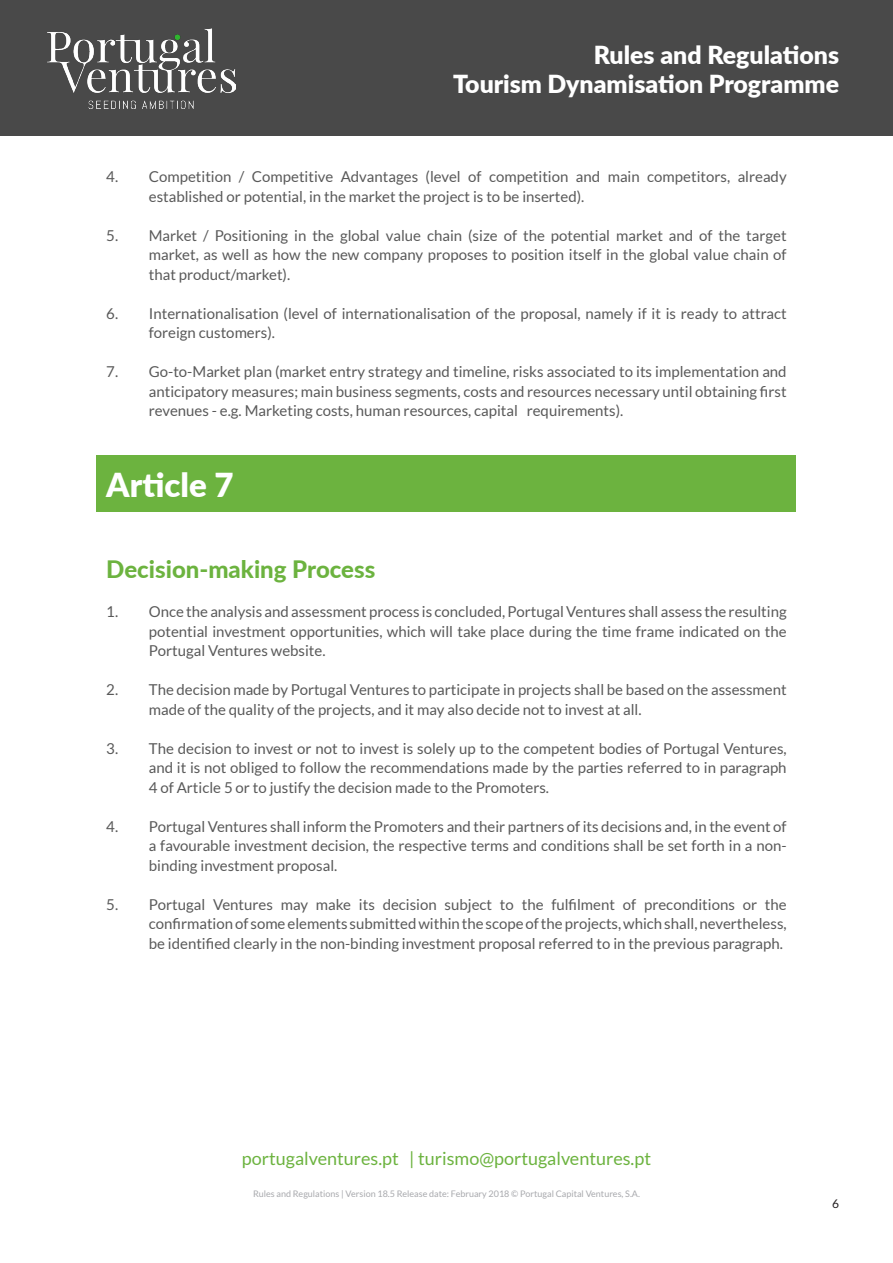
<style>
.page{position:relative;width:893px;height:1263px;background:#fff}
.page>*{position:absolute;margin:0;border:0;box-sizing:border-box;transform-origin:0 0}
.titulos_PV{font:900 33px "Lato";color:#fff}
.t1{font:900 24.9px/29.8px "Lato";color:#fff;text-align:right}
.subtitulos_PV{font:800 24px "Lato";color:#6cb33f}
.t2{font:18px "Lato";color:#6cb33f}
.bullets{font:15px/19.5px "Lato";color:#595959;text-align:justify}
.t3{font:12px "Lato";color:#231f20}
.t4{font:9px "Lato";color:#a8a9ad}
</style>
<div class="page">
<div style="left:1px;top:1px;width:892px;height:135px;background:#494949"></div>
<img style="left:48px;top:28px;width:187px;height:81px">
<div style="left:97px;top:455px;width:699px;height:56px;background:#6cb33f"></div>
<h2 class="t1" style="left:453px;top:38px;width:387px">Rules and Regulations<br>Tourism Dynamisation Programme</h2>
<p class="bullets" style="left:149px;top:167px;width:639px;text-indent:-43px">4. Competition / Competitive Advantages (level of competition and main competitors, already established or potential, in the market the project is to be inserted).</p>
<p class="bullets" style="left:149px;top:225px;width:639px;text-indent:-43px">5. Market / Positioning in the global value chain (size of the potential market and of the target market, as well as how the new company proposes to position itself in the global value chain of that product/market).</p>
<p class="bullets" style="left:149px;top:303px;width:639px;text-indent:-43px">6. Internationalisation (level of internationalisation of the proposal, namely if it is ready to attract foreign customers).</p>
<p class="bullets" style="left:149px;top:362px;width:639px;text-indent:-43px">7. Go-to-Market plan (market entry strategy and timeline, risks associated to its implementation and anticipatory measures; main business segments, costs and resources necessary until obtaining first revenues - e.g. Marketing costs, human resources, capital requirements).</p>
<p class="titulos_PV" style="left:106px;top:460px;width:129px">Article 7</p>
<p class="subtitulos_PV" style="left:106px;top:552px;width:271px">Decision-making Process</p>
<p class="bullets" style="left:149px;top:602px;width:639px;text-indent:-43px">1. Once the analysis and assessment process is concluded, Portugal Ventures shall assess the resulting potential investment opportunities, which will take place during the time frame indicated on the Portugal Ventures website.</p>
<p class="bullets" style="left:149px;top:680px;width:639px;text-indent:-43px">2. The decision made by Portugal Ventures to participate in projects shall be based on the assessment made of the quality of the projects, and it may also decide not to invest at all.</p>
<p class="bullets" style="left:149px;top:738px;width:639px;text-indent:-43px">3. The decision to invest or not to invest is solely up to the competent bodies of Portugal Ventures, and it is not obliged to follow the recommendations made by the parties referred to in paragraph 4 of Article 5 or to justify the decision made to the Promoters.</p>
<p class="bullets" style="left:149px;top:816px;width:639px;text-indent:-43px">4. Portugal Ventures shall inform the Promoters and their partners of its decisions and, in the event of a favourable investment decision, the respective terms and conditions shall be set forth in a non&shy;binding investment proposal.</p>
<p class="bullets" style="left:149px;top:894px;width:639px;text-indent:-43px">5. Portugal Ventures may make its decision subject to the fulfilment of preconditions or the confirmation of some elements submitted within the scope of the projects, which shall, nevertheless, be identified clearly in the non-binding investment proposal referred to in the previous paragraph.</p>
<p class="t2" style="left:242px;top:1148px;width:411px">portugalventures.pt | turismo@portugalventures.pt</p>
<p class="t4" style="left:253px;top:1189px;width:388px">Rules and Regulations | Version 18.5 Release date: February 2018 © Portugal Capital Ventures, S.A.</p>
<p class="t3" style="left:832px;top:1197px;width:8px">6</p>
</div>
